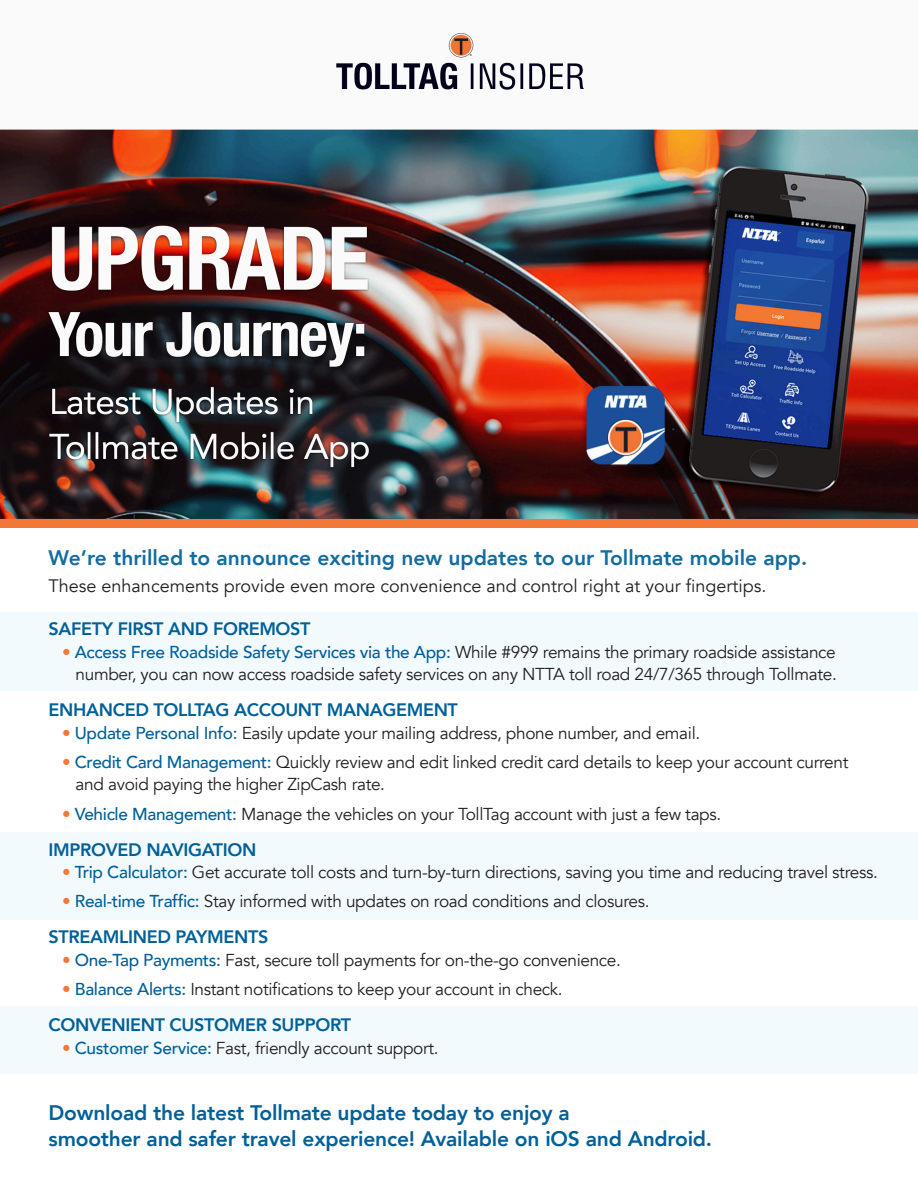
<style>
.page{position:relative;width:918px;height:1188px;background:#fff}
.page>*{position:absolute;margin:0;border:0;box-sizing:border-box;transform-origin:0 0}
.t1{font:800 21px "Avenir";letter-spacing:-.01em;color:#016098}
.t2{font:800 21px "Avenir";color:#126ca1}
.t3{font:800 18px "Avenir";letter-spacing:-.02em;color:#016098}
.t4{font:18px "Avenir";color:#231f20}
.t5{font:17.25px/22.5px "Avenir";letter-spacing:-.02em;color:#231f20;text-align:right}
.s1{font-weight:500;color:#f37736}
.s2{font-weight:500;color:#016098}
</style>
<div class="page">
<div style="left:0;top:612px;width:918px;height:79px;background:#f3fafe"></div>
<div style="left:0;top:832px;width:918px;height:87px;background:#f3fafe"></div>
<div style="left:0;top:1007px;width:918px;height:67px;background:#f3fafe"></div>
<div style="left:0;top:519px;width:918px;height:9px;background:#f37736"></div>
<img style="left:0;top:33px;width:918px;height:485px">
<p class="t2" style="left:49px;top:542px;width:760px">We’re thrilled to announce exciting new updates to our Tollmate mobile app.</p>
<p class="t4" style="left:49px;top:575px;width:719px">These enhancements provide even more convenience and control right at your fingertips.</p>
<p class="t3" style="left:49px;top:615px;width:263px">SAFETY FIRST AND FOREMOST</p>
<p class="t5" style="left:62px;top:641px;width:776px"><span class="s1">•</span> <span class="s2">Access Free Roadside Safety Services via the App:</span> While #999 remains the primary roadside assistance number, you can now access roadside safety services on any NTTA toll road 24/7/365 through Tollmate.</p>
<p class="t3" style="left:49px;top:696px;width:411px">ENHANCED TOLLTAG ACCOUNT MANAGEMENT</p>
<p class="t5" style="left:62px;top:722px;width:640px"><span class="s1">•</span> <span class="s2">Update Personal Info:</span> Easily update your mailing address, phone number, and email.</p>
<p class="t5" style="left:76px;top:751px;width:774px;text-align:left;text-indent:-14px"><span class="s1">•</span> <span class="s2">Credit Card Management:</span> Quickly review and edit linked credit card details to keep your account current and avoid paying the higher ZipCash rate.</p>
<p class="t5" style="left:62px;top:803px;width:661px"><span class="s1">•</span> <span class="s2">Vehicle Management:</span> Manage the vehicles on your TollTag account with just a few taps.</p>
<p class="t3" style="left:49px;top:835px;width:209px">IMPROVED NAVIGATION</p>
<p class="t5" style="left:62px;top:861px;width:817px"><span class="s1">•</span> <span class="s2">Trip Calculator:</span> Get accurate toll costs and turn-by-turn directions, saving you time and reducing travel stress.</p>
<p class="t5" style="left:62px;top:890px;width:589px"><span class="s1">•</span> <span class="s2">Real-time Traffic:</span> Stay informed with updates on road conditions and closures.</p>
<p class="t3" style="left:49px;top:923px;width:221px">STREAMLINED PAYMENTS</p>
<p class="t5" style="left:62px;top:949px;width:560px"><span class="s1">•</span> <span class="s2">One-Tap Payments:</span> Fast, secure toll payments for on-the-go convenience.</p>
<p class="t5" style="left:62px;top:978px;width:502px"><span class="s1">•</span> <span class="s2">Balance Alerts:</span> Instant notifications to keep your account in check.</p>
<p class="t3" style="left:49px;top:1011px;width:304px">CONVENIENT CUSTOMER SUPPORT</p>
<p class="t5" style="left:62px;top:1037px;width:378px"><span class="s1">•</span> <span class="s2">Customer Service:</span> Fast, friendly account support.</p>
<p class="t1" style="left:49px;top:1097px;width:523px">Download the latest Tollmate update today to enjoy a</p>
<p class="t1" style="left:49px;top:1122px;width:665px">smoother and safer travel experience! Available on iOS and Android.</p>
</div>
